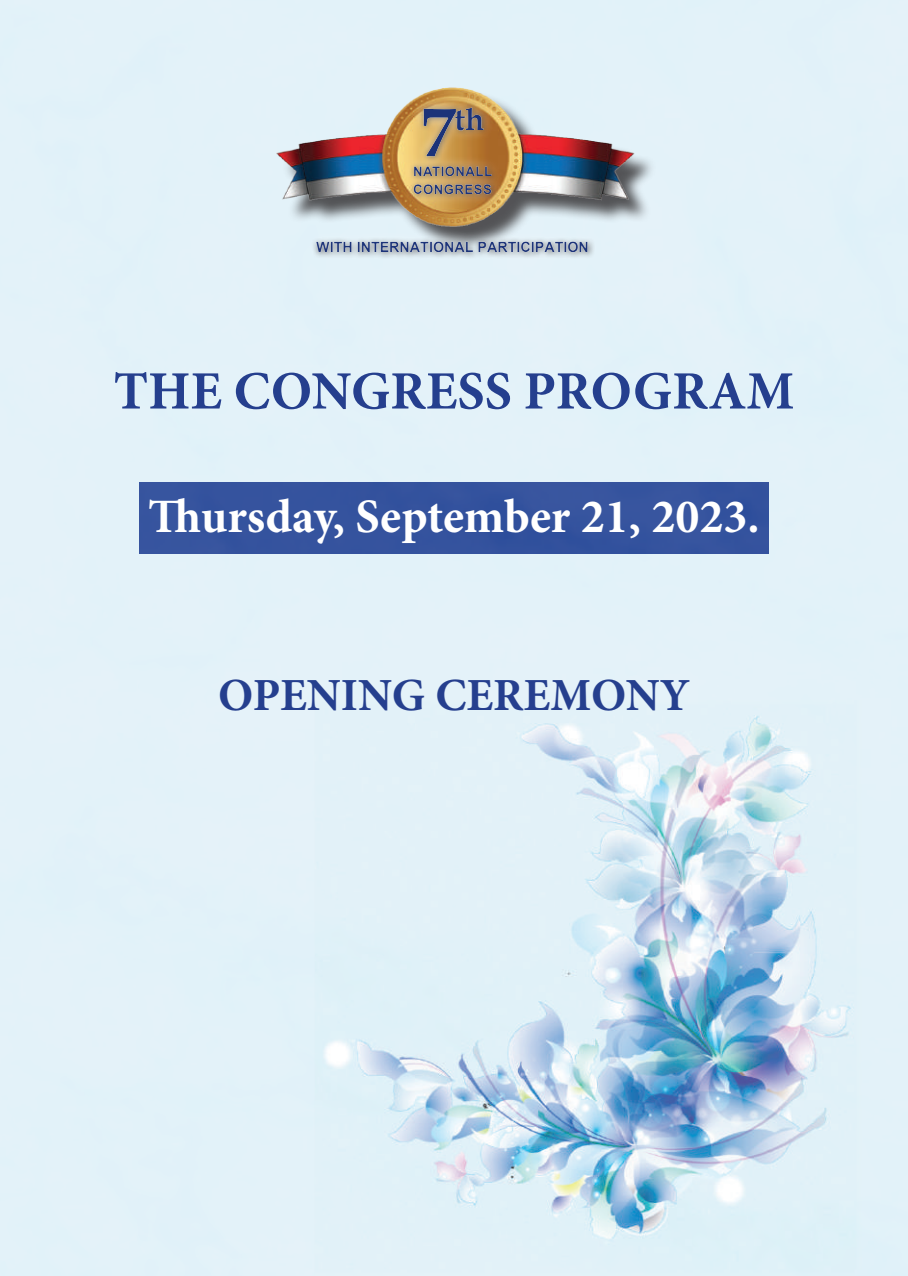
<style>
.page{position:relative;width:908px;height:1276px;background:#fff}
.page>*{position:absolute;margin:0;border:0;box-sizing:border-box;transform-origin:0 0}
.t1{font:700 54px "Minion Pro";color:#253f8e}
.t2{font:700 48px "Minion Pro";color:#fff}
.t3{font:700 46px "Minion Pro";color:#253f8e}
.t4{font:700 31.2px "Book Antiqua";color:#1c3379}
.t5{font:700 14.2px "Arial";color:#1c3379}
.t6{font:700 13.2px/18.4px "Arial";letter-spacing:.035em;color:#1c3379}
.s1{font-size:69.4px}
</style>
<div class="page">
<img style="left:0;top:0;width:907px;height:1276px">
<div style="left:139px;top:482px;width:629px;height:72px;background:#35539e"></div>
<img style="left:252px;top:62px;width:404px;height:176px">
<svg style="left:296px;top:85px;width:322px;height:180px;background:#bcb3a9"></svg>
<h3 class="t4" style="left:420px;top:98px;width:65px"><span class="s1">7</span> th</h3>
<p class="t6" style="left:413px;top:162px;width:80px">NATIONALL<br>CONGRESS</p>
<p class="t5" style="left:316px;top:237px;width:274px">WITH INTERNATIONAL PARTICIPATION</p>
<h1 class="t1" style="left:113px;top:353px;width:682px">THE CONGRESS PROGRAM</h1>
<h2 class="t2" style="left:148px;top:483px;width:612px">Thursday, September 21, 2023.</h2>
<h3 class="t3" style="left:218px;top:662px;width:473px">OPENING CEREMONY</h3>
</div>
